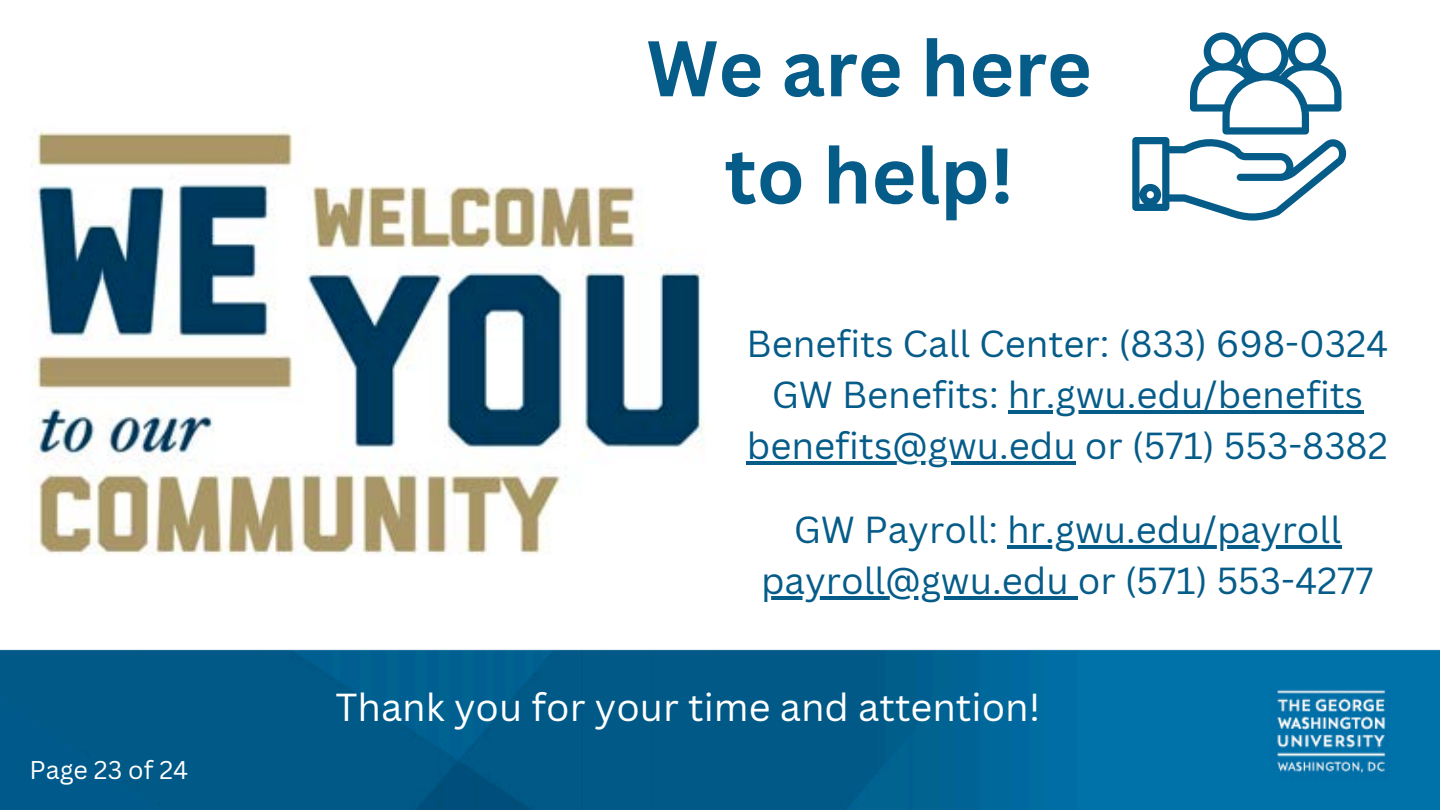
<style>
.page{position:relative;width:1440px;height:810px;background:#fff}
.page>*{position:absolute;margin:0;border:0;box-sizing:border-box;transform-origin:0 0}
.t1{font:700 77px/107.2px "Canva Sans";color:#065c89;text-align:center}
.t2{font:38px "Canva Sans";color:#fff}
.t3{font:36.7px/51.2px "Canva Sans";color:#065c89;text-align:center}
.t4{font:25px "Canva Sans";color:#fff}
</style>
<div class="page">
<img style="left:0;top:410px;width:1440px;height:400px">
<img style="left:0;top:130px;width:741px;height:460px">
<svg style="left:1132px;top:32px;width:215px;height:189px"></svg>
<hr style="left:1008px;top:410px;width:355px;height:4px;background:#065c89">
<hr style="left:747px;top:462px;width:329px;height:3px;background:#065c89">
<hr style="left:1007px;top:545px;width:334px;height:3px;background:#065c89">
<hr style="left:761px;top:596px;width:317px;height:3px;background:#065c89">
<p class="t4" style="left:30px;top:752px;width:160px">Page 23 of 24</p>
<p class="t1" style="left:646px;top:13px;width:447px">We are here to help!</p>
<p class="t3" style="left:746px;top:317px;width:643px">Benefits Call Center: (833) 698-0324<br>GW Benefits: hr.gwu.edu/benefits</p>
<h1 class="t3" style="left:747px;top:420px;width:643px">benefits@gwu.edu or (571) 553-8382</h1>
<h1 class="t3" style="left:794px;top:503px;width:549px">GW Payroll: hr.gwu.edu/payroll</h1>
<p class="t3" style="left:761px;top:554px;width:614px">payroll@gwu.edu or (571) 553-4277</p>
<h2 class="t2" style="left:335px;top:680px;width:707px">Thank you for your time and attention!</h2>
</div>
